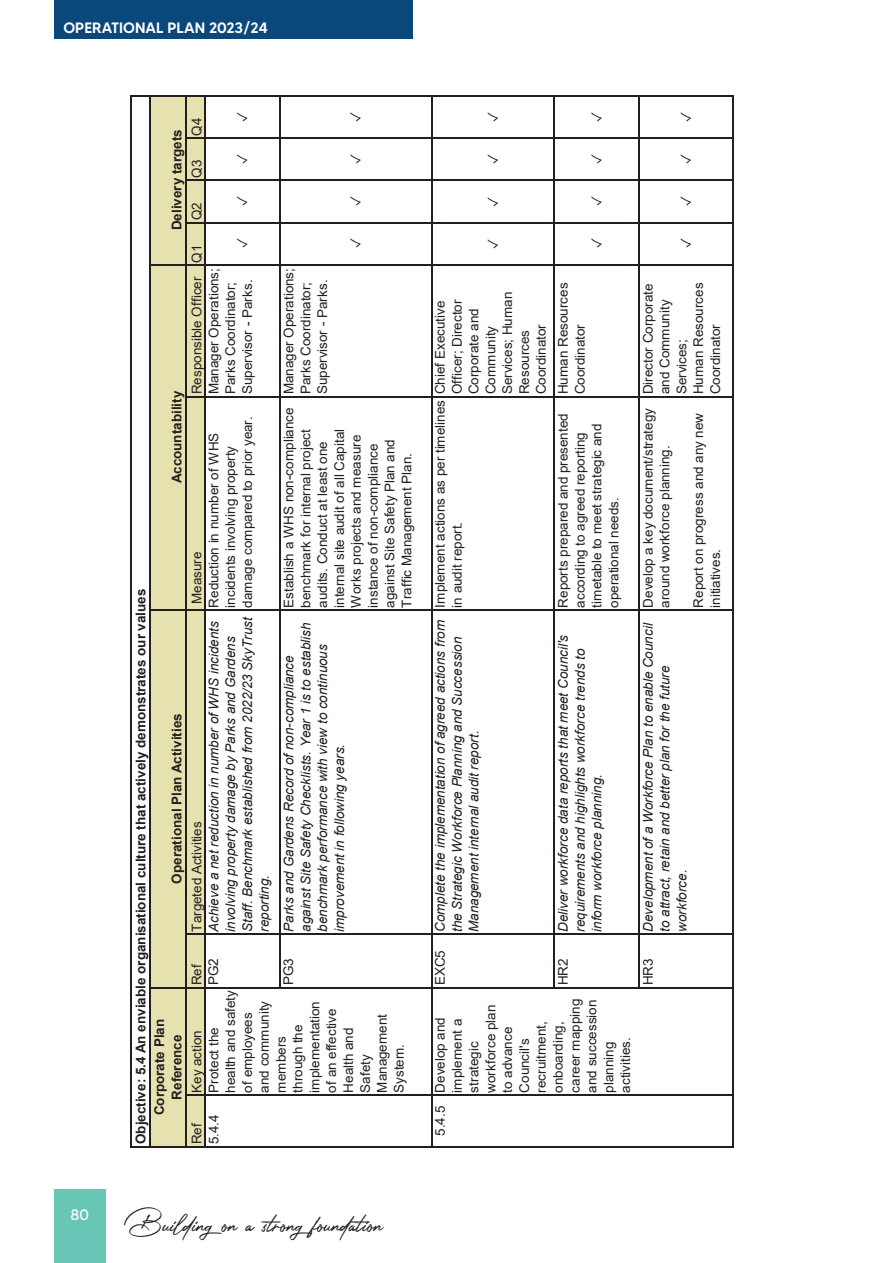
<style>
.page{position:relative;width:893px;height:1263px;background:#fff}
.page>*{position:absolute;margin:0;border:0;box-sizing:border-box;transform-origin:0 0}
.t1{font:28.5px "Photograph Signature";color:#231f20}
.t2{font:500 15px "MADETOMMY";color:#fff}
.t3{font:15px "MADETOMMY";color:#fff}
.t4{font:13.5px/16.8px "Arial";color:#231f20}
.t5{font:italic 13.5px/16.8px "Arial";color:#231f20}
.t6{font:700 13.5px/18.6px "Arial";color:#231f20}
</style>
<div class="page">
<div style="left:54px;top:1189px;width:52px;height:74px;background:#68c6b7"></div>
<div style="left:54px;top:0;width:358px;height:39px;background:#0a477b"></div>
<div style="left:150px;top:96px;width:55px;height:1051px;background:#e5e2b0"></div>
<hr style="left:130px;top:1146px;width:604px;height:1px;background:#231f20">
<hr style="left:131px;top:95px;width:603px;height:1px;background:#231f20">
<hr style="left:151px;top:987px;width:583px;height:1px;background:#231f20">
<hr style="left:151px;top:609px;width:583px;height:2px;background:#231f20">
<hr style="left:151px;top:264px;width:583px;height:2px;background:#231f20">
<hr style="left:187px;top:1094px;width:547px;height:1px;background:#231f20">
<hr style="left:187px;top:934px;width:547px;height:1px;background:#231f20">
<hr style="left:187px;top:396px;width:547px;height:1px;background:#231f20">
<hr style="left:187px;top:222px;width:547px;height:1px;background:#231f20">
<hr style="left:187px;top:180px;width:547px;height:1px;background:#231f20">
<hr style="left:187px;top:138px;width:547px;height:1px;background:#231f20">
<hr style="left:130px;top:95px;width:1px;height:1051px;background:#231f20">
<hr style="left:150px;top:95px;width:1px;height:1051px;background:#231f20">
<hr style="left:186px;top:95px;width:1px;height:1051px;background:#231f20">
<hr style="left:204px;top:95px;width:2px;height:1051px;background:#231f20">
<hr style="left:280px;top:95px;width:1px;height:892px;background:#231f20">
<hr style="left:431px;top:95px;width:1px;height:1051px;background:#231f20">
<hr style="left:554px;top:95px;width:1px;height:892px;background:#231f20">
<hr style="left:639px;top:95px;width:1px;height:892px;background:#231f20">
<hr style="left:733px;top:95px;width:1px;height:1051px;background:#231f20">
<p class="t2" style="left:63px;top:18px;width:206px">OPERATIONAL PLAN 2023/24</p>
<p class="t4" style="left:188px;top:136px;width:20px;rotate:-90deg">Q4</p>
<p class="t6" style="left:168px;top:230px;width:102px;rotate:-90deg">Delivery targets</p>
<p class="t4" style="left:188px;top:178px;width:20px;rotate:-90deg">Q3</p>
<p class="t4" style="left:188px;top:220px;width:20px;rotate:-90deg">Q2</p>
<p class="t4" style="left:188px;top:394px;width:151px;rotate:-90deg">Responsible Officer Q1</p>
<p class="t4" style="left:280px;top:394px;width:128px;rotate:-90deg">Manager Operations;<br>Parks Coordinator;<br>Supervisor - Parks.</p>
<p class="t4" style="left:205px;top:394px;width:128px;rotate:-90deg">Manager Operations;<br>Parks Coordinator;<br>Supervisor - Parks.</p>
<p class="t6" style="left:168px;top:483px;width:94px;rotate:-90deg">Accountability</p>
<p class="t4" style="left:280px;top:608px;width:202px;rotate:-90deg">Establish a WHS non-compliance benchmark for internal project audits. Conduct at least one internal site audit of all Capital<br>Works projects and measure instance of non-compliance against Site Safety Plan and<br>Traffic Management Plan.</p>
<p class="t4" style="left:205px;top:608px;width:193px;rotate:-90deg">Reduction in number of WHS incidents involving property damage compared to prior year.</p>
<p class="t4" style="left:188px;top:604px;width:54px;rotate:-90deg">Measure</p>
<p class="t6" style="left:132px;top:1115px;width:528px;text-indent:-29px;rotate:-90deg">Objective: 5.4 An enviable organisational culture that actively demonstrates our values<br>Corporate Plan</p>
<p class="t5" style="left:205px;top:932px;width:317px;rotate:-90deg">Achieve a net reduction in number of WHS incidents involving property damage by Parks and Gardens Staff. Benchmark established from 2022/23 SkyTrust reporting.</p>
<p class="t5" style="left:281px;top:932px;width:311px;rotate:-90deg">Parks and Gardens Record of non-compliance against Site Safety Checklists. Year 1 is to establish benchmark performance with view to continuous improvement in following years.</p>
<p class="t6" style="left:168px;top:883px;width:172px;rotate:-90deg">Operational Plan Activities</p>
<p class="t4" style="left:188px;top:932px;width:112px;rotate:-90deg">Targeted Activities</p>
<p class="t4" style="left:280px;top:985px;width:28px;rotate:-90deg">PG3</p>
<p class="t4" style="left:205px;top:985px;width:28px;rotate:-90deg">PG2</p>
<p class="t4" style="left:188px;top:985px;width:23px;rotate:-90deg">Ref</p>
<p class="t4" style="left:205px;top:1092px;width:104px;rotate:-90deg">Protect the health and safety of employees and community members through the implementation of an effective<br>Health and<br>Safety<br>Management<br>System.</p>
<p class="t4" style="left:205px;top:1144px;width:31px;rotate:-90deg">5.4.4</p>
<p class="t4" style="left:188px;top:1092px;width:64px;rotate:-90deg">Key action</p>
<p class="t6" style="left:168px;top:1100px;width:66px;rotate:-90deg">Reference</p>
<p class="t4" style="left:188px;top:1144px;width:23px;rotate:-90deg">Ref</p>
<p class="t4" style="left:448px;top:394px;width:104px;rotate:-90deg">Officer; Director<br>Corporate and<br>Community<br>Services; Human<br>Resources<br>Coordinator</p>
<p class="t4" style="left:432px;top:608px;width:308px;rotate:-90deg">Implement actions as per timelines Chief Executive in audit report.</p>
<p class="t5" style="left:432px;top:932px;width:313px;rotate:-90deg">Complete the implementation of agreed actions from the Strategic Workforce Planning and Succession<br>Management internal audit report.</p>
<p class="t4" style="left:432px;top:985px;width:37px;rotate:-90deg">EXC5</p>
<p class="t4" style="left:555px;top:394px;width:113px;rotate:-90deg">Human Resources<br>Coordinator</p>
<p class="t4" style="left:555px;top:608px;width:196px;rotate:-90deg">Reports prepared and presented according to agreed reporting timetable to meet strategic and operational needs.</p>
<p class="t5" style="left:555px;top:932px;width:298px;rotate:-90deg">Deliver workforce data reports that meet Council's requirements and highlights workforce trends to inform workforce planning.</p>
<p class="t4" style="left:555px;top:985px;width:28px;rotate:-90deg">HR2</p>
<p class="t4" style="left:432px;top:1092px;width:95px;text-indent:-43px;rotate:-90deg">5.4.5 Develop and implement a strategic workforce plan to advance<br>Council's recruitment, onboarding, career mapping and succession planning activities.</p>
<p class="t4" style="left:639px;top:394px;width:113px;rotate:-90deg">Director Corporate and Community<br>Services;<br>Human Resources<br>Coordinator</p>
<p class="t4" style="left:639px;top:608px;width:201px;rotate:-90deg">Develop a key document/strategy around workforce planning.</p>
<p class="t4" style="left:690px;top:608px;width:196px;rotate:-90deg">Report on progress and any new initiatives.</p>
<p class="t5" style="left:640px;top:932px;width:310px;rotate:-90deg">Development of a Workforce Plan to enable Council to attract, retain and better plan for the future workforce.</p>
<p class="t4" style="left:639px;top:985px;width:28px;rotate:-90deg">HR3</p>
<p class="t3" style="left:71px;top:1206px;width:20px">80</p>
<h1 class="t1" style="left:129px;top:1199px;width:256px">Buildingon a strongfoundation</h1>
</div>
